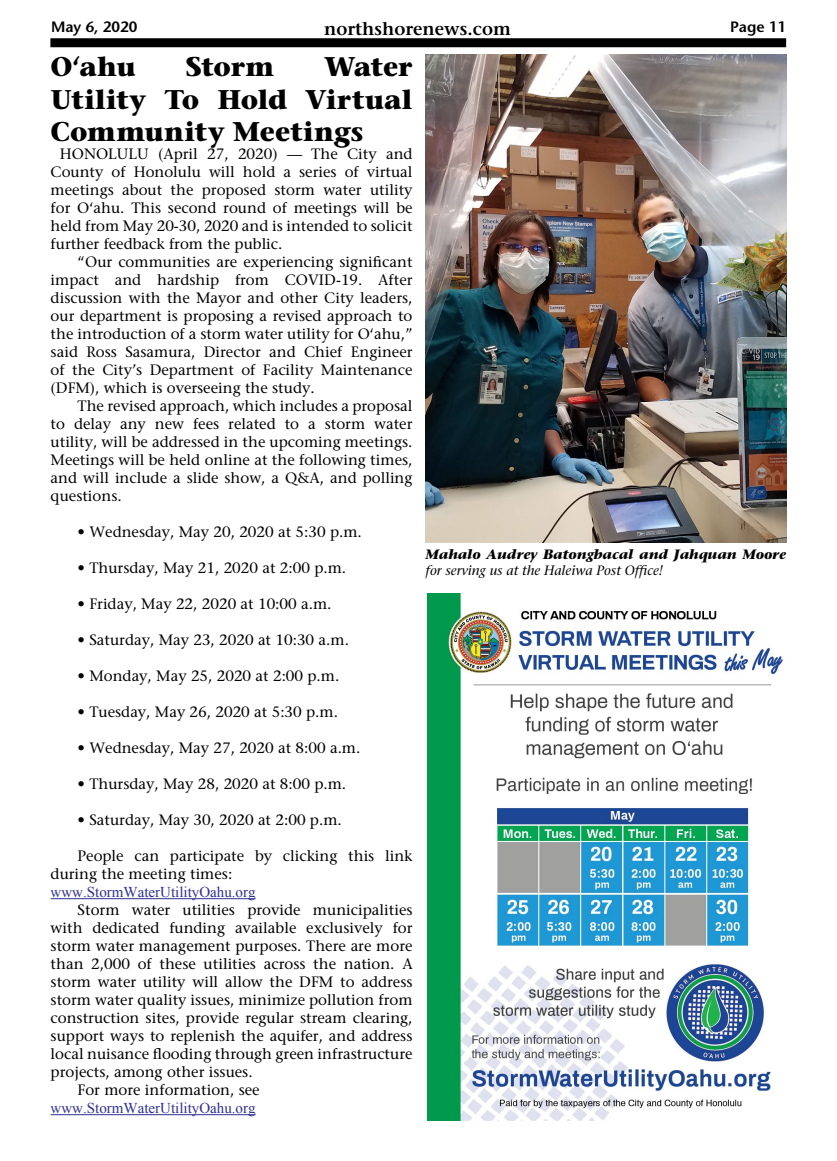
<style>
.page{position:relative;width:837px;height:1161px;background:#fff}
.page>*{position:absolute;margin:0;border:0;box-sizing:border-box;transform-origin:0 0}
.t1{font:700 27px/32.4px "Stone Serif";color:#000;text-align:justify}
.t2{font:600 18px "Stone Serif";color:#000}
.t3{font:15px/18px "Stone Serif";color:#000;text-align:justify}
.t4{font:15px "Times New Roman";color:#2e3092}
.t5{font:600 15px "Stone Sans";color:#000}
.t6{font:italic 700 13.5px "Stone Serif";color:#000}
.t7{font:italic 13.5px "Stone Serif";color:#000}
</style>
<div class="page">
<div style="left:50px;top:38px;width:736px;height:9px;background:#000"></div>
<hr style="left:51px;top:898px;width:205px;height:1px;background:#2e3092">
<hr style="left:51px;top:1114px;width:205px;height:1px;background:#2e3092">
<img style="left:426px;top:55px;width:360px;height:488px">
<img style="left:428px;top:594px;width:355px;height:527px">
<p class="t5" style="left:51px;top:18px;width:88px">May 6, 2020</p>
<p class="t2" style="left:324px;top:17px;width:188px">northshorenews.com</p>
<p class="t5" style="left:730px;top:18px;width:58px">Page 11</p>
<h1 class="t1" style="left:51px;top:50px;width:87px">O‘ahu</h1>
<h1 class="t1" style="left:186px;top:50px;width:90px">Storm</h1>
<h1 class="t1" style="left:51px;top:50px;width:363px;text-indent:273px">Water Utility To Hold Virtual Community Meetings</h1>
<p class="t3" style="left:51px;top:145px;width:363px;text-indent:9px">HONOLULU (April 27, 2020) — The City and County of Honolulu will hold a series of virtual meetings about the proposed storm water utility for O‘ahu. This second round of meetings will be held from May 20-30, 2020 and is intended to solicit further feedback from the public.</p>
<p class="t3" style="left:51px;top:253px;width:363px;text-indent:27px">“Our communities are experiencing significant impact and hardship from COVID-19. After discussion with the Mayor and other City leaders, our department is proposing a revised approach to the introduction of a storm water utility for O‘ahu,” said Ross Sasamura, Director and Chief Engineer of the City’s Department of Facility Maintenance (DFM), which is overseeing the study.</p>
<p class="t3" style="left:51px;top:397px;width:363px;text-indent:27px">The revised approach, which includes a proposal to delay any new fees related to a storm water utility, will be addressed in the upcoming meetings.<br>Meetings will be held online at the following times, and will include a slide show, a Q&amp;A, and polling questions.</p>
<p class="t3" style="left:78px;top:523px;width:286px">• Wednesday, May 20, 2020 at 5:30 p.m.</p>
<p class="t3" style="left:78px;top:559px;width:270px">• Thursday, May 21, 2020 at 2:00 p.m.</p>
<p class="t3" style="left:78px;top:595px;width:255px">• Friday, May 22, 2020 at 10:00 a.m.</p>
<p class="t3" style="left:78px;top:631px;width:273px">• Saturday, May 23, 2020 at 10:30 a.m.</p>
<p class="t3" style="left:78px;top:667px;width:263px">• Monday, May 25, 2020 at 2:00 p.m.</p>
<p class="t3" style="left:78px;top:703px;width:262px">• Tuesday, May 26, 2020 at 5:30 p.m.</p>
<p class="t3" style="left:78px;top:739px;width:284px">• Wednesday, May 27, 2020 at 8:00 a.m.</p>
<p class="t3" style="left:78px;top:775px;width:270px">• Thursday, May 28, 2020 at 8:00 p.m.</p>
<p class="t3" style="left:78px;top:811px;width:266px">• Saturday, May 30, 2020 at 2:00 p.m.</p>
<p class="t3" style="left:51px;top:847px;width:363px;text-indent:27px">People can participate by clicking this link during the meeting times:</p>
<p class="t4" style="left:51px;top:882px;width:206px">www.StormWaterUtilityOahu.org</p>
<p class="t3" style="left:78px;top:901px;width:336px">Storm water utilities provide municipalities</p>
<p class="t3" style="left:51px;top:919px;width:363px">with dedicated funding available exclusively for</p>
<p class="t3" style="left:51px;top:937px;width:363px">storm water management purposes. There are more</p>
<p class="t3" style="left:51px;top:955px;width:363px">than 2,000 of these utilities across the nation. A</p>
<p class="t3" style="left:51px;top:973px;width:363px">storm water utility will allow the DFM to address</p>
<p class="t3" style="left:51px;top:991px;width:363px">storm water quality issues, minimize pollution from</p>
<p class="t3" style="left:51px;top:1009px;width:363px">construction sites, provide regular stream clearing,</p>
<p class="t3" style="left:51px;top:1027px;width:363px">support ways to replenish the aquifer, and address</p>
<p class="t3" style="left:51px;top:1045px;width:363px">local nuisance flooding through green infrastructure</p>
<p class="t3" style="left:51px;top:1063px;width:204px">projects, among other issues.</p>
<p class="t3" style="left:78px;top:1081px;width:184px">For more information, see</p>
<p class="t4" style="left:51px;top:1098px;width:206px">www.StormWaterUtilityOahu.org</p>
<p class="t6" style="left:426px;top:546px;width:362px">Mahalo Audrey Batongbacal and Jahquan Moore</p>
<p class="t7" style="left:426px;top:562px;width:239px">for serving us at the Haleiwa Post Office!</p>
</div>
